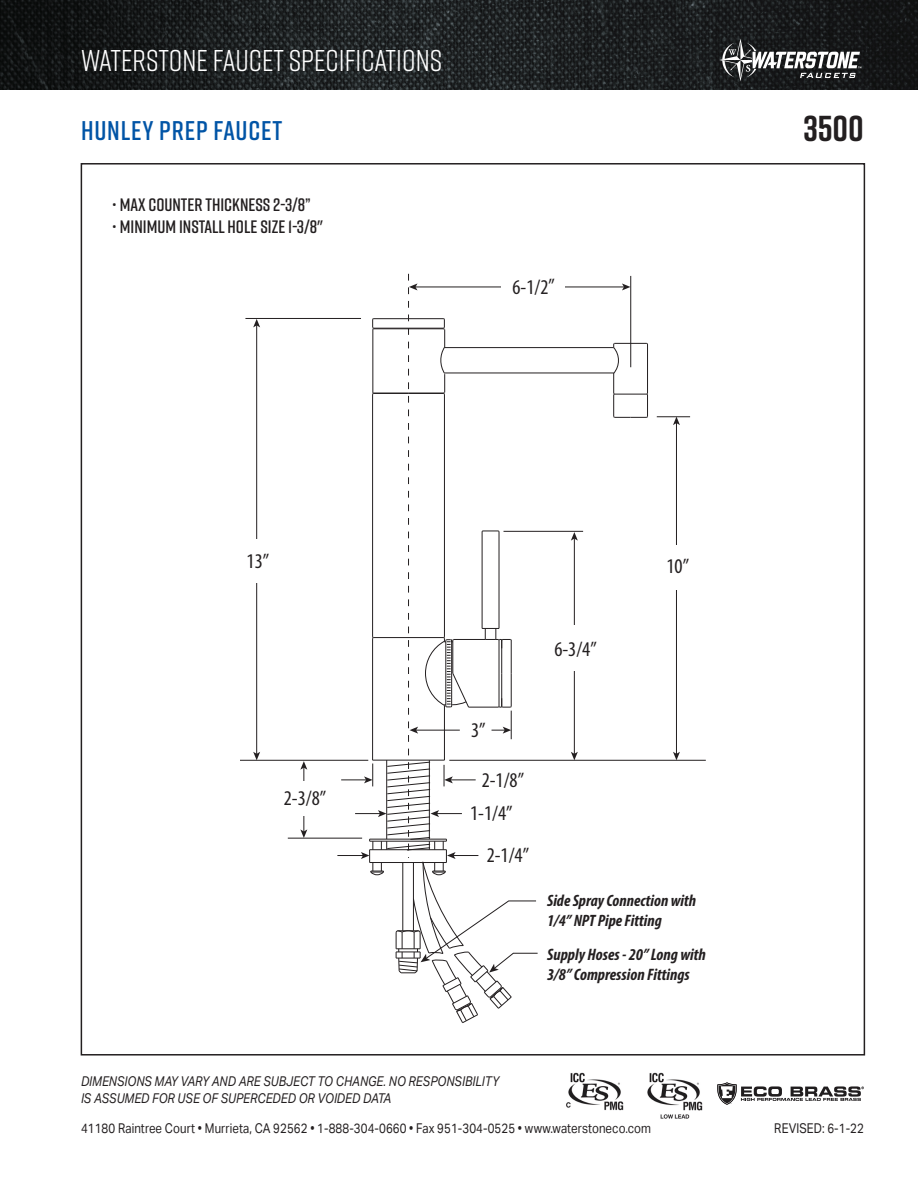
<style>
.page{position:relative;width:918px;height:1188px;background:#fff}
.page>*{position:absolute;margin:0;border:0;box-sizing:border-box;transform-origin:0 0}
.t1{font:700 36px "Rift";color:#231f20}
.t2{font:30px "Rift";color:#fff}
.t3{font:600 27px "Rift";letter-spacing:.03em;color:#0154a6}
.t4{font:condensed 21px/33.8px "Myriad Pro";color:#231f20;text-align:center}
.t5{font:600 18px "Rift";color:#231f20}
.t6{font:italic 700 condensed 16.65px/20px "Myriad Pro";color:#231f20}
.t7{font:italic 700 condensed 16.5px/19.8px "Myriad Pro";color:#231f20}
.t8{font:13.5px "Aktiv Grotesk";letter-spacing:.01em;color:#231f20;scale:.85 1}
.t9{font:italic 13.5px/16.2px "Aktiv Grotesk";letter-spacing:.01em;color:#231f20;scale:.85 1}
</style>
<div class="page">
<img style="left:647px;top:1072px;width:56px;height:47px">
<img style="left:566px;top:1072px;width:58px;height:39px">
<img style="left:0;top:0;width:918px;height:89px">
<svg style="left:719px;top:39px;width:142px;height:42px"></svg>
<svg style="left:717px;top:1082px;width:147px;height:23px"></svg>
<hr style="left:445px;top:347px;width:169px;height:1px;background:#231f20">
<hr style="left:445px;top:373px;width:169px;height:1px;background:#231f20">
<svg style="left:612px;top:342px;width:36px;height:76px"></svg>
<hr style="left:676px;top:423px;width:1px;height:331px;background:#231f20">
<svg style="left:673px;top:417px;width:7px;height:8px"></svg>
<svg style="left:673px;top:752px;width:7px;height:8px"></svg>
<div style="left:661px;top:545px;width:31px;height:44px;background:#fff"></div>
<hr style="left:574px;top:538px;width:1px;height:216px;background:#231f20">
<svg style="left:571px;top:532px;width:7px;height:9px"></svg>
<svg style="left:571px;top:752px;width:7px;height:8px"></svg>
<div style="left:563px;top:626px;width:27px;height:45px;background:#fff"></div>
<hr style="left:303px;top:767px;width:1px;height:65px;background:#231f20">
<svg style="left:300px;top:761px;width:7px;height:9px"></svg>
<svg style="left:300px;top:829px;width:7px;height:9px"></svg>
<div style="left:293px;top:781px;width:26px;height:35px;background:#fff"></div>
<hr style="left:256px;top:325px;width:1px;height:429px;background:#231f20">
<svg style="left:253px;top:319px;width:7px;height:8px"></svg>
<svg style="left:253px;top:752px;width:7px;height:8px"></svg>
<div style="left:246px;top:539px;width:26px;height:43px;background:#fff"></div>
<hr style="left:415px;top:287px;width:209px;height:1px;background:#231f20">
<svg style="left:622px;top:283px;width:8px;height:7px"></svg>
<div style="left:501px;top:276px;width:64px;height:25px;background:#fff"></div>
<hr style="left:504px;top:531px;width:79px;height:1px;background:#231f20">
<hr style="left:240px;top:760px;width:128px;height:1px;background:#231f20">
<hr style="left:288px;top:838px;width:74px;height:1px;background:#231f20">
<hr style="left:245px;top:318px;width:116px;height:1px;background:#231f20">
<hr style="left:449px;top:760px;width:257px;height:1px;background:#231f20">
<hr style="left:657px;top:416px;width:33px;height:1px;background:#231f20">
<hr style="left:630px;top:276px;width:1px;height:91px;background:#231f20">
<svg style="left:337px;top:274px;width:202px;height:749px"></svg>
<h2 class="t2" style="left:81px;top:39px;width:363px">WATERSTONE FAUCET SPECIFICATIONS</h2>
<p class="t3" style="left:81px;top:111px;width:203px">HUNLEY PREP FAUCET</p>
<p class="t1" style="left:803px;top:102px;width:62px">3500</p>
<p class="t5" style="left:112px;top:191px;width:201px">• MAX COUNTER THICKNESS 2-3/8”</p>
<p class="t5" style="left:112px;top:214px;width:213px">• MINIMUM INSTALL HOLE SIZE 1-3/8"</p>
<p class="t4" style="left:247px;top:544px;width:24px">13”</p>
<p class="t4" style="left:284px;top:781px;width:44px">2-3/8”</p>
<p class="t4" style="left:512px;top:270px;width:44px">6-1/2”</p>
<p class="t4" style="left:471px;top:713px;width:16px">3”</p>
<p class="t4" style="left:470px;top:762px;width:56px">2-1/8”<br>1-1/4”</p>
<p class="t4" style="left:487px;top:838px;width:44px">2-1/4”</p>
<p class="t4" style="left:554px;top:632px;width:44px">6-3/4”</p>
<p class="t4" style="left:667px;top:548px;width:24px">10”</p>
<p class="t7" style="left:547px;top:891px;width:150px">Side Spray Connection with<br>1/4” NPT Pipe Fitting</p>
<p class="t6" style="left:547px;top:944px;width:160px">Supply Hoses - 20” Long with<br>3/8” Compression Fittings</p>
<p class="t9" style="left:81px;top:1074px;width:493px">DIMENSIONS MAY VARY AND ARE SUBJECT TO CHANGE. NO RESPONSIBILITY<br>IS ASSUMED FOR USE OF SUPERCEDED OR VOIDED DATA</p>
<p class="t8" style="left:81px;top:1120px;width:672px">41180 Raintree Court • Murrieta, CA 92562 • 1-888-304-0660 • Fax 951-304-0525 • www.waterstoneco.com</p>
<p class="t8" style="left:774px;top:1121px;width:107px">REVISED: 6-1-22</p>
</div>
